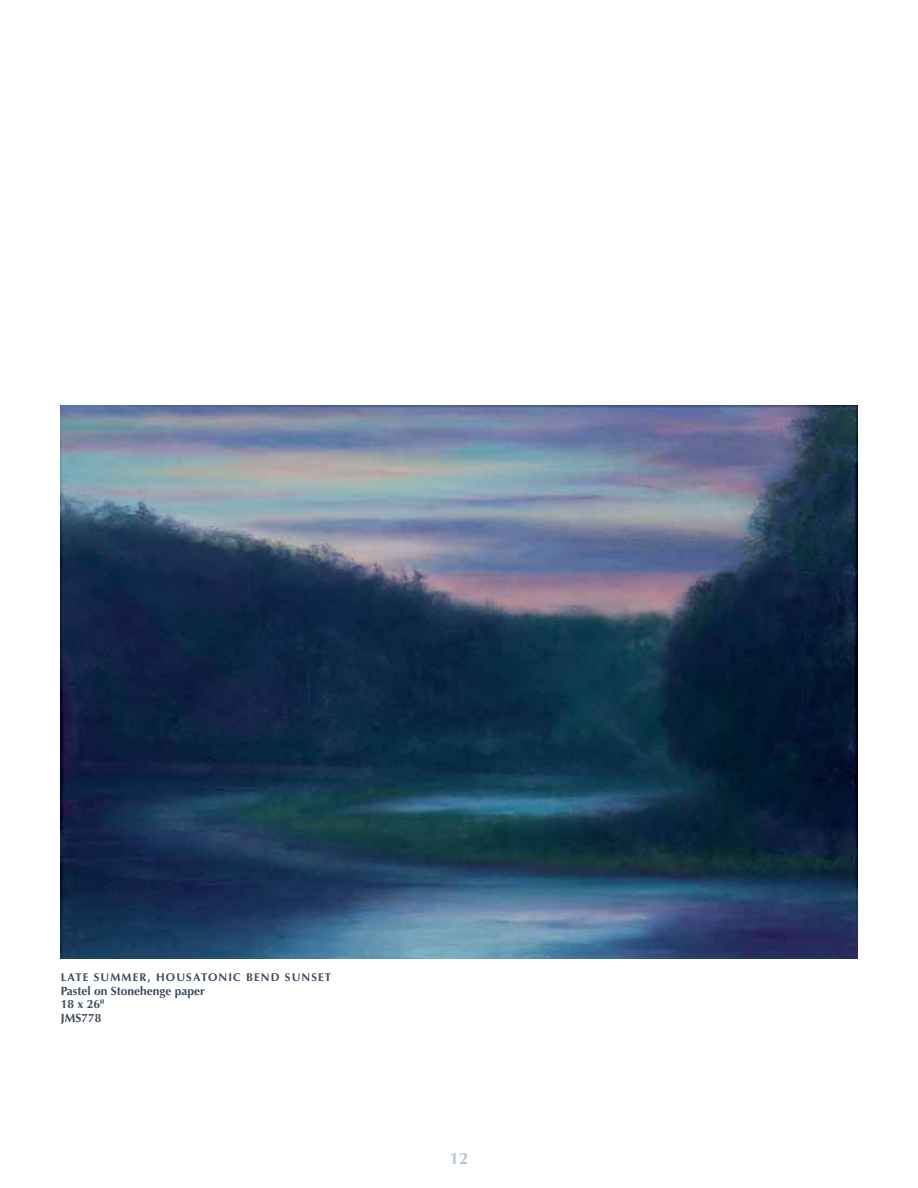
<style>
.page{position:relative;width:918px;height:1188px;background:#fff}
.page>*{position:absolute;margin:0;border:0;box-sizing:border-box;transform-origin:0 0}
.t1{font:700 16.5px "Optima LT Std";color:#b5c6d3}
.t2{font:700 12px/13.5px "Optima LT Std";color:#3c4b5f}
.t3{font:700 11.25px "Optima LT Std";letter-spacing:.1em;color:#3c4b5f}
</style>
<div class="page">
<img style="left:61px;top:405px;width:796px;height:553px">
<p class="t3" style="left:61px;top:971px;width:272px">LATE SUMMER, HOUSATONIC BEND SUNSET</p>
<p class="t2" style="left:61px;top:984px;width:146px">PASTEL ON STONEHENGE PAPER<br>18 X 26"<br>JMS778</p>
<h1 class="t1" style="left:450px;top:1149px;width:20px">12</h1>
</div>
